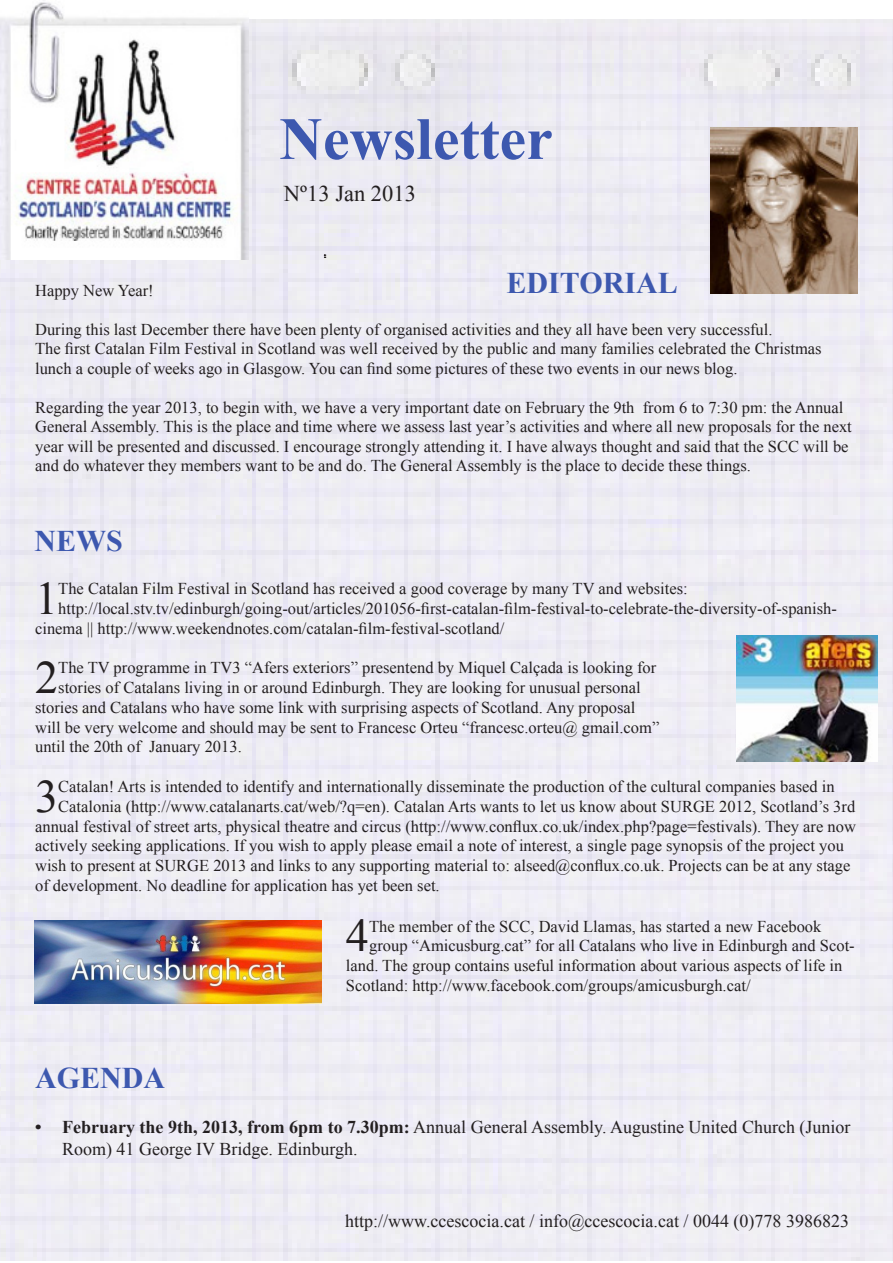
<style>
.page{position:relative;width:893px;height:1263px;background:#fff}
.page>*{position:absolute;margin:0;border:0;box-sizing:border-box;transform-origin:0 0}
.Título{font:700 60px "Times New Roman";color:#3d58af}
.Título-2{font:46.35px "Times New Roman";color:#231f20}
.Título-3{font:700 30px "Times New Roman";color:#3d58af}
.Título-4{font:22.5px "Times New Roman";color:#231f20}
.Título-5{font:18px/21.6px "Times New Roman";color:#231f20}
.Título-6{font:16.5px "Times New Roman";color:#231f20}
.Texto{font:16.5px/19.5px "Times New Roman";color:#231f20}
.s1{font-weight:700}
</style>
<div class="page">
<div style="left:0;top:20px;width:893px;height:1240px;background:#eeedf4"></div>
<img style="left:0;top:2px;width:248px;height:257px">
<img style="left:34px;top:920px;width:288px;height:83px">
<img style="left:736px;top:635px;width:141px;height:126px">
<img style="left:710px;top:128px;width:148px;height:165px">
<p class="Título" style="left:279px;top:96px;width:275px">Newsletter</p>
<p class="Título-4" style="left:284px;top:178px;width:133px">Nº13 Jan 2013</p>
<p class="Título-3" style="left:507px;top:261px;width:173px">EDITORIAL</p>
<p class="Texto" style="left:35px;top:280px;width:120px">Happy New Year!</p>
<p class="Texto" style="left:35px;top:319px;width:788px">During this last December there have been plenty of organised activities and they all have been very successful.<br>The first Catalan Film Festival in Scotland was well received by the public and many families celebrated the Christmas lunch a couple of weeks ago in Glasgow. You can find some pictures of these two events in our news blog.</p>
<p class="Texto" style="left:35px;top:397px;width:818px">Regarding the year 2013, to begin with, we have a very important date on February the 9th from 6 to 7:30 pm: the Annual General Assembly. This is the place and time where we assess last year’s activities and where all new proposals for the next year will be presented and discussed. I encourage strongly attending it. I have always thought and said that the SCC will be and do whatever they members want to be and do. The General Assembly is the place to decide these things.</p>
<p class="Título-3" style="left:34px;top:519px;width:90px">NEWS</p>
<p class="Título-2" style="left:35px;top:565px;width:25px">1</p>
<p class="Título-6" style="left:58px;top:577px;width:631px">The Catalan Film Festival in Scotland has received a good coverage by many TV and websites:</p>
<p class="Título-6" style="left:58px;top:597px;width:780px">http://local.stv.tv/edinburgh/going-out/articles/201056-first-catalan-film-festival-to-celebrate-the-diversity-of-spanish-</p>
<p class="Título-6" style="left:35px;top:616px;width:471px">cinema || http://www.weekendnotes.com/catalan-film-festival-scotland/</p>
<p class="Título-2" style="left:35px;top:645px;width:25px">2</p>
<p class="Título-6" style="left:58px;top:656px;width:600px">The TV programme in TV3 “Afers exteriors” presentend by Miquel Calçada is looking for</p>
<p class="Título-6" style="left:58px;top:676px;width:584px">stories of Catalans living in or around Edinburgh. They are looking for unusual personal</p>
<p class="Título-6" style="left:35px;top:696px;width:602px">stories and Catalans who have some link with surprising aspects of Scotland. Any proposal</p>
<p class="Título-6" style="left:35px;top:715px;width:626px">will be very welcome and should may be sent to Francesc Orteu “francesc.orteu@ gmail.com”</p>
<p class="Título-6" style="left:35px;top:735px;width:208px">until the 20th of January 2013.</p>
<p class="Título-2" style="left:35px;top:763px;width:25px">3</p>
<p class="Título-6" style="left:58px;top:775px;width:778px">Catalan! Arts is intended to identify and internationally disseminate the production of the cultural companies based in</p>
<p class="Título-6" style="left:58px;top:795px;width:798px">Catalonia (http://www.catalanarts.cat/web/?q=en). Catalan Arts wants to let us know about SURGE 2012, Scotland’s 3rd</p>
<p class="Título-6" style="left:35px;top:814px;width:822px">annual festival of street arts, physical theatre and circus (http://www.conflux.co.uk/index.php?page=festivals). They are now</p>
<p class="Título-6" style="left:35px;top:834px;width:810px">actively seeking applications. If you wish to apply please email a note of interest, a single page synopsis of the project you</p>
<p class="Título-6" style="left:35px;top:854px;width:817px">wish to present at SURGE 2013 and links to any supporting material to: alseed@conflux.co.uk. Projects can be at any stage</p>
<p class="Título-6" style="left:35px;top:874px;width:406px">of development. No deadline for application has yet been set.</p>
<p class="Título-3" style="left:35px;top:1057px;width:131px">AGENDA</p>
<p class="Título-2" style="left:346px;top:903px;width:25px">4</p>
<p class="Título-6" style="left:369px;top:914px;width:454px">The member of the SCC, David Llamas, has started a new Facebook</p>
<p class="Título-6" style="left:369px;top:934px;width:487px">group “Amicusburg.cat” for all Catalans who live in Edinburgh and Scot-</p>
<p class="Título-6" style="left:346px;top:954px;width:498px">land. The group contains useful information about various aspects of life in</p>
<p class="Título-6" style="left:346px;top:974px;width:406px">Scotland: http://www.facebook.com/groups/amicusburgh.cat/</p>
<p class="Título-5" style="left:62px;top:1116px;width:790px;text-indent:-27px"><span class="s1">• February the 9th, 2013, from 6pm to 7.30pm:</span> Annual General Assembly. Augustine United Church (Junior<br>Room) 41 George IV Bridge. Edinburgh.</p>
<p class="Título-5" style="left:345px;top:1209px;width:505px">http://www.ccescocia.cat / info@ccescocia.cat / 0044 (0)778 3986823</p>
</div>
